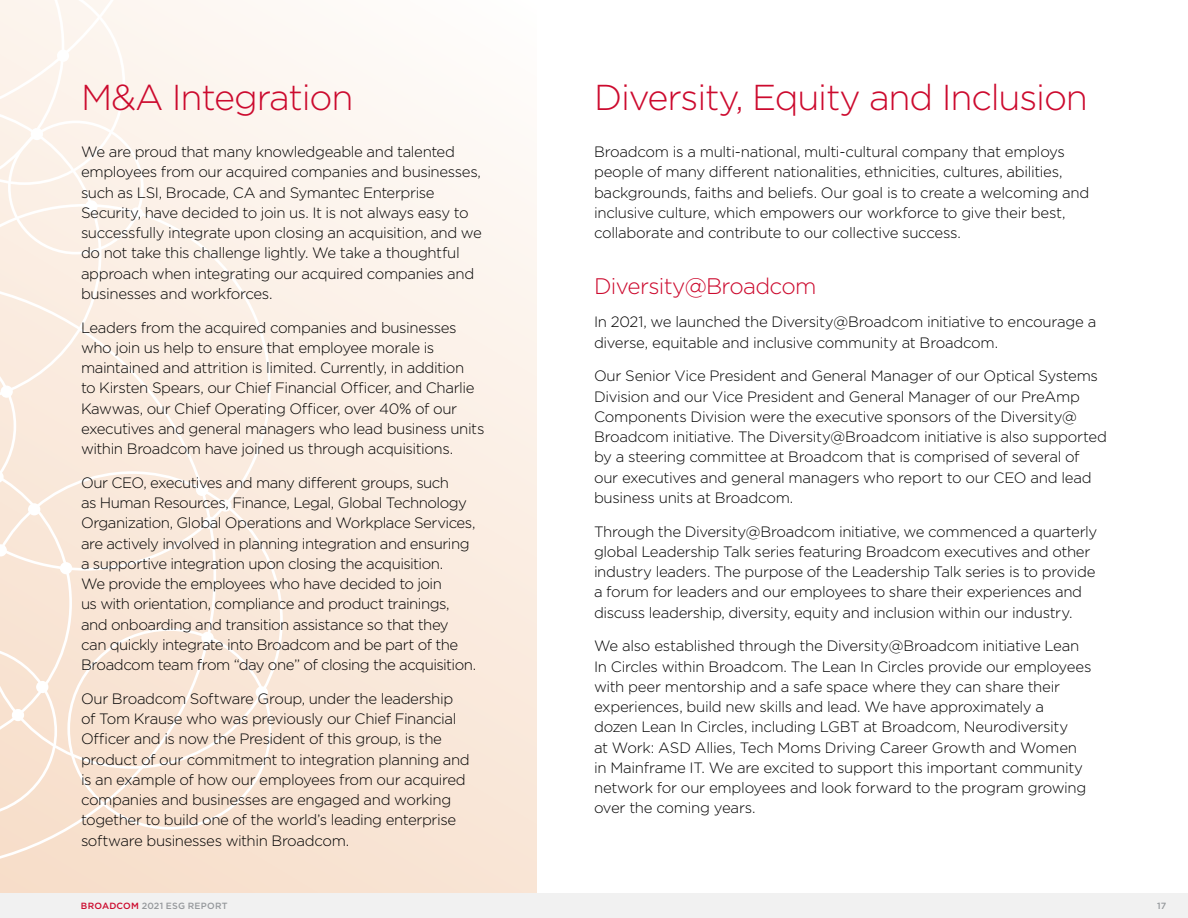
<style>
.page{position:relative;width:1188px;height:918px;background:#fff}
.page>*{position:absolute;margin:0;border:0;box-sizing:border-box;transform-origin:0 0}
.H2_Section_Header{font:300 36px "Gotham";letter-spacing:-.03em;color:#cc0a2e}
.H3_Subsection_Header{font:300 22.5px "Gotham";letter-spacing:-.03em;color:#cc0a2e}
.P_Paragraph{font:300 15px/20.2px "Gotham";letter-spacing:-.025em;color:#000}
.t1{font:500 9px "Gotham";letter-spacing:.025em;color:#96999c}
.s1{color:#cc0a2e}
</style>
<div class="page">
<div style="left:0;top:0;width:537px;height:893px;background:linear-gradient(to bottom,#fefbf8,#f8e2d1)"></div>
<svg style="left:272px;top:471px;width:12px;height:298px;background:#f9e9dc"></svg>
<div style="left:0;top:830px;width:217px;height:41px;background:#f7e0cc"></div>
<svg style="left:0;top:0;width:272px;height:830px;background:#faece0"></svg>
<div style="left:0;top:893px;width:1188px;height:25px;background:#f1f1f1"></div>
<p class="H2_Section_Header" style="left:81px;top:74px;width:274px">M&amp;A Integration</p>
<p class="P_Paragraph" style="left:81px;top:141px;width:402px">We are proud that many knowledgeable and talented employees from our acquired companies and businesses, such as LSI, Brocade, CA and Symantec Enterprise Security, have decided to join us. It is not always easy to successfully integrate upon closing an acquisition, and we do not take this challenge lightly. We take a thoughtful approach when integrating our acquired companies and businesses and workforces.</p>
<p class="P_Paragraph" style="left:81px;top:317px;width:405px">Leaders from the acquired companies and businesses who join us help to ensure that employee morale is maintained and attrition is limited. Currently, in addition<br>to Kirsten Spears, our Chief Financial Officer, and Charlie Kawwas, our Chief Operating Officer, over 40% of our executives and general managers who lead business units within Broadcom have joined us through acquisitions.</p>
<p class="P_Paragraph" style="left:81px;top:472px;width:397px">Our CEO, executives and many different groups, such<br>as Human Resources, Finance, Legal, Global Technology Organization, Global Operations and Workplace Services, are actively involved in planning integration and ensuring a supportive integration upon closing the acquisition.<br>We provide the employees who have decided to join<br>us with orientation, compliance and product trainings, and onboarding and transition assistance so that they can quickly integrate into Broadcom and be part of the Broadcom team from “day one” of closing the acquisition.</p>
<p class="P_Paragraph" style="left:81px;top:688px;width:390px">Our Broadcom Software Group, under the leadership of Tom Krause who was previously our Chief Financial Officer and is now the President of this group, is the product of our commitment to integration planning and is an example of how our employees from our acquired companies and businesses are engaged and working together to build one of the world’s leading enterprise software businesses within Broadcom.</p>
<p class="H2_Section_Header" style="left:594px;top:74px;width:495px">Diversity, Equity and Inclusion</p>
<p class="P_Paragraph" style="left:594px;top:141px;width:497px">Broadcom is a multi-national, multi-cultural company that employs people of many different nationalities, ethnicities, cultures, abilities, backgrounds, faiths and beliefs. Our goal is to create a welcoming and inclusive culture, which empowers our workforce to give their best, collaborate and contribute to our collective success.</p>
<p class="H3_Subsection_Header" style="left:594px;top:271px;width:224px">Diversity@Broadcom</p>
<p class="P_Paragraph" style="left:594px;top:311px;width:504px">In 2021, we launched the Diversity@Broadcom initiative to encourage a diverse, equitable and inclusive community at Broadcom.</p>
<p class="P_Paragraph" style="left:594px;top:365px;width:515px">Our Senior Vice President and General Manager of our Optical Systems Division and our Vice President and General Manager of our PreAmp Components Division were the executive sponsors of the Diversity@ Broadcom initiative. The Diversity@Broadcom initiative is also supported by a steering committee at Broadcom that is comprised of several of our executives and general managers who report to our CEO and lead business units at Broadcom.</p>
<p class="P_Paragraph" style="left:594px;top:521px;width:505px">Through the Diversity@Broadcom initiative, we commenced a quarterly global Leadership Talk series featuring Broadcom executives and other industry leaders. The purpose of the Leadership Talk series is to provide a forum for leaders and our employees to share their experiences and discuss leadership, diversity, equity and inclusion within our industry.</p>
<p class="P_Paragraph" style="left:594px;top:635px;width:499px">We also established through the Diversity@Broadcom initiative Lean In Circles within Broadcom. The Lean In Circles provide our employees with peer mentorship and a safe space where they can share their experiences, build new skills and lead. We have approximately a dozen Lean In Circles, including LGBT at Broadcom, Neurodiversity<br>at Work: ASD Allies, Tech Moms Driving Career Growth and Women in Mainframe IT. We are excited to support this important community network for our employees and look forward to the program growing over the coming years.</p>
<p class="t1" style="left:81px;top:900px;width:148px"><span class="s1">BROADCOM</span> 2021 ESG REPORT</p>
<p class="t1" style="left:1157px;top:900px;width:11px">17</p>
</div>
